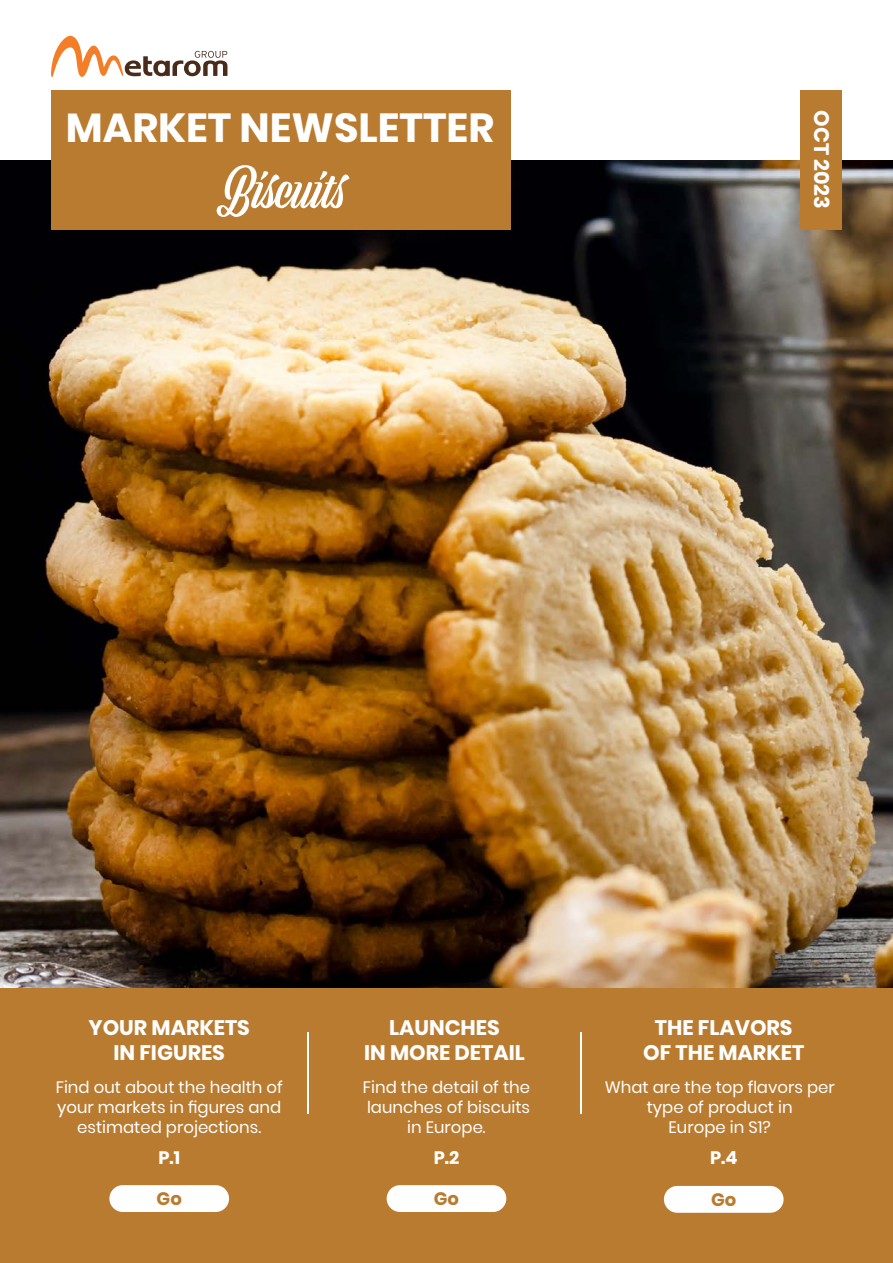
<style>
.page{position:relative;width:893px;height:1263px;background:#fff}
.page>*{position:absolute;margin:0;border:0;box-sizing:border-box;transform-origin:0 0}
.t1{font:51px "Viktor Script";color:#fff}
.t2{font:700 40.5px "Poppins";color:#fff}
.t3{font:700 21px "Poppins";color:#fff}
.t4{font:700 18px "Poppins";color:#fff}
.t5{font:700 18px "Poppins";color:#b97b30}
.t6{font:16.5px/19.8px "Poppins";color:#fff;text-align:center}
</style>
<div class="page">
<img style="left:0;top:160px;width:893px;height:828px">
<div style="left:0;top:988px;width:893px;height:275px;background:#b97b30"></div>
<hr style="left:307px;top:1032px;width:2px;height:81px;background:#fff">
<hr style="left:580px;top:1032px;width:2px;height:81px;background:#fff">
<div style="left:51px;top:91px;width:459px;height:139px;background:#b97b30"></div>
<div style="left:800px;top:91px;width:42px;height:139px;background:#b97b30"></div>
<svg style="left:51px;top:36px;width:176px;height:41px"></svg>
<div style="left:109px;top:1185px;width:120px;height:27px;background:#fff;border-radius:13px"></div>
<div style="left:387px;top:1185px;width:119px;height:27px;background:#fff;border-radius:13px"></div>
<div style="left:664px;top:1186px;width:120px;height:27px;background:#fff;border-radius:13px"></div>
<p class="t2" style="left:66px;top:104px;width:430px">MARKET NEWSLETTER</p>
<p class="t1" style="left:217px;top:160px;width:132px">Biscuits</p>
<p class="t3" style="left:833px;top:110px;width:100px;rotate:90deg">OCT 2023</p>
<p class="t3" style="left:89px;top:1015px;width:163px">YOUR MARKETS</p>
<p class="t3" style="left:113px;top:1040px;width:113px">IN FIGURES</p>
<p class="t6" style="left:56px;top:1077px;width:229px">Find out about the health of your markets in figures and estimated projections.</p>
<p class="t3" style="left:389px;top:1015px;width:112px">LAUNCHES</p>
<p class="t3" style="left:364px;top:1040px;width:162px">IN MORE DETAIL</p>
<p class="t6" style="left:363px;top:1077px;width:169px">Find the detail of the</p>
<p class="t6" style="left:367px;top:1097px;width:165px">launches of biscuits</p>
<p class="t6" style="left:407px;top:1117px;width:80px">in Europe.</p>
<p class="t4" style="left:158px;top:1147px;width:23px">P.1</p>
<p class="t4" style="left:434px;top:1147px;width:27px">P.2</p>
<p class="t3" style="left:655px;top:1015px;width:139px">THE FLAVORS</p>
<p class="t3" style="left:643px;top:1040px;width:163px">OF THE MARKET</p>
<p class="t6" style="left:605px;top:1077px;width:232px">What are the top flavors per type of product in</p>
<p class="t6" style="left:669px;top:1117px;width:104px">Europe in S1?</p>
<p class="t4" style="left:710px;top:1147px;width:29px">P.4</p>
<p class="t5" style="left:157px;top:1188px;width:27px">Go</p>
<p class="t5" style="left:434px;top:1188px;width:27px">Go</p>
<p class="t5" style="left:711px;top:1189px;width:27px">Go</p>
</div>
